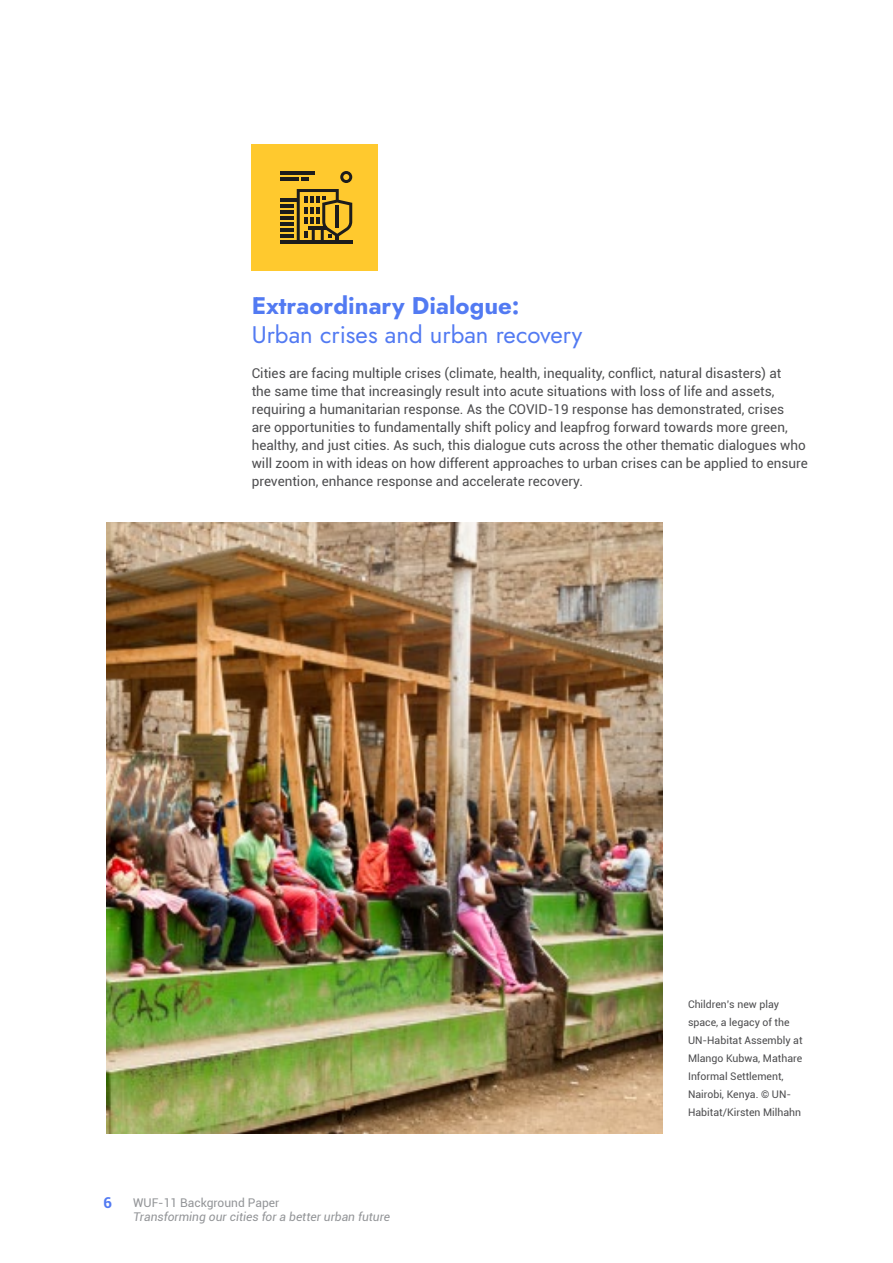
<style>
.page{position:relative;width:893px;height:1263px;background:#fff}
.page>*{position:absolute;margin:0;border:0;box-sizing:border-box;transform-origin:0 0}
.t1{font:24px/28.8px "Jost";color:#527af2}
.t2{font:700 15px "Roboto";color:#527af2}
.t3{font:13.5px/18px "Roboto";color:#4d4d4f}
.t4{font:italic 12px "Roboto";color:#939598}
.t5{font:12px "Roboto";color:#939598}
.t6{font:10.5px/18px "Roboto";color:#4d4d4f}
</style>
<div class="page">
<div style="left:252px;top:144px;width:126px;height:126px;background:#ffc92e"></div>
<img style="left:106px;top:522px;width:556px;height:611px">
<svg style="left:340px;top:171px;width:12px;height:12px"></svg>
<hr style="left:280px;top:171px;width:35px;height:3px;background:#1c1c1c">
<hr style="left:280px;top:177px;width:18px;height:3px;background:#1c1c1c">
<svg style="left:301px;top:177px;width:8px;height:3px"></svg>
<hr style="left:280px;top:240px;width:72px;height:3px;background:#1c1c1c">
<hr style="left:280px;top:198px;width:18px;height:3px;background:#1c1c1c">
<svg style="left:297px;top:189px;width:55px;height:51px"></svg>
<hr style="left:280px;top:204px;width:14px;height:3px;background:#1c1c1c">
<hr style="left:280px;top:210px;width:14px;height:3px;background:#1c1c1c">
<hr style="left:280px;top:216px;width:14px;height:3px;background:#1c1c1c">
<hr style="left:280px;top:222px;width:14px;height:3px;background:#1c1c1c">
<hr style="left:280px;top:228px;width:14px;height:3px;background:#1c1c1c">
<hr style="left:280px;top:234px;width:14px;height:3px;background:#1c1c1c">
<hr style="left:336px;top:206px;width:3px;height:22px;background:#1c1c1c">
<h1 class="t1" style="left:252px;top:291px;width:332px">Extraordinary Dialogue:<br>Urban crises and urban recovery</h1>
<p class="t3" style="left:252px;top:364px;width:558px">Cities are facing multiple crises (climate, health, inequality, conflict, natural disasters) at<br>the same time that increasingly result into acute situations with loss of life and assets, requiring a humanitarian response. As the COVID-19 response has demonstrated, crises<br>are opportunities to fundamentally shift policy and leapfrog forward towards more green, healthy, and just cities. As such, this dialogue cuts across the other thematic dialogues who will zoom in with ideas on how different approaches to urban crises can be applied to ensure prevention, enhance response and accelerate recovery.</p>
<p class="t2" style="left:103px;top:1192px;width:10px">6</p>
<p class="t5" style="left:133px;top:1194px;width:148px">WUF-11 Background Paper</p>
<p class="t4" style="left:133px;top:1208px;width:258px">Transforming our cities for a better urban future</p>
<p class="t6" style="left:688px;top:995px;width:116px">Children’s new play space, a legacy of the<br>UN-Habitat Assembly at<br>Mlango Kubwa, Mathare<br>Informal Settlement,<br>Nairobi, Kenya. © UN-<br>Habitat/Kirsten Milhahn</p>
</div>
